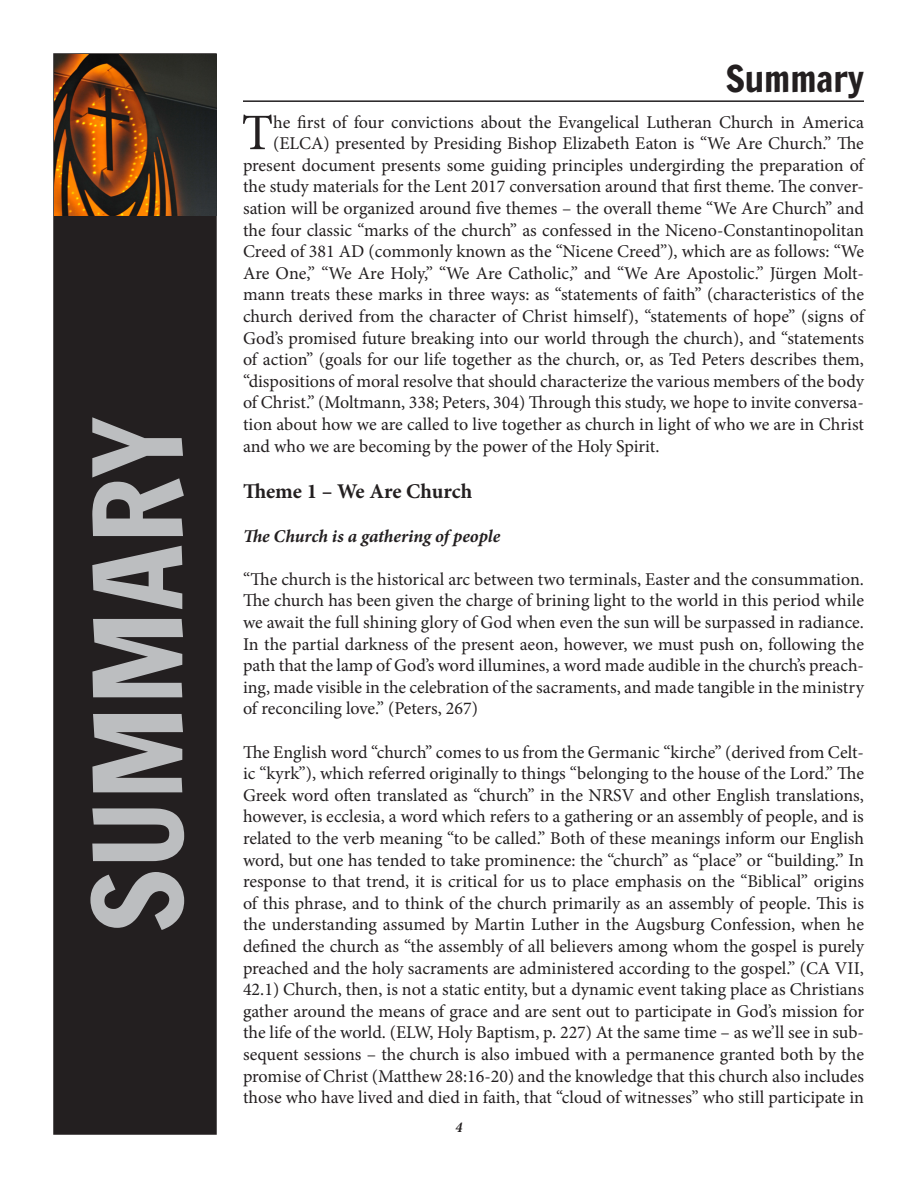
<style>
.page{position:relative;width:918px;height:1188px;background:#fff}
.page>*{position:absolute;margin:0;border:0;box-sizing:border-box;transform-origin:0 0}
.Left_Subhead{font:120px "Francois One";color:#bcbec0}
.Left_Subhead-2{font:51.3px "Minion Pro";color:#231f20}
.Right_Subhead_-_Gray{font:36px "Francois One";color:#231f20}
.Left_Subhead-3{font:700 21px "Minion Pro";letter-spacing:-.005em;color:#231f20}
.Left_Subhead-4{font:18px/21.6px "Minion Pro";letter-spacing:-.005em;color:#231f20;text-align:justify}
.Left_Subhead-5{font:italic 700 18px "Minion Pro";letter-spacing:-.005em;color:#231f20}
.t1{font:italic 700 condensed 15px "Minion Pro";color:#231f20}
</style>
<div class="page">
<hr style="left:243px;top:100px;width:621px;height:2px;background:#231f20">
<img style="left:55px;top:54px;width:162px;height:162px">
<div style="left:54px;top:216px;width:162px;height:918px;background:#231f20"></div>
<p class="Left_Subhead" style="left:52px;top:933px;width:517px;rotate:-90deg">SUMMARY</p>
<p class="Right_Subhead_-_Gray" style="left:726px;top:53px;width:140px">Summary</p>
<p class="Left_Subhead-2" style="left:242px;top:98px;width:33px">T</p>
<p class="Left_Subhead-4" style="left:273px;top:111px;width:592px">he first of four convictions about the Evangelical Lutheran Church in America</p>
<p class="Left_Subhead-4" style="left:273px;top:133px;width:592px">(ELCA) presented by Presiding Bishop Elizabeth Eaton is “We Are Church.” The</p>
<p class="Left_Subhead-4" style="left:243px;top:154px;width:622px">present document presents some guiding principles undergirding the preparation of</p>
<p class="Left_Subhead-4" style="left:243px;top:176px;width:622px">the study materials for the Lent 2017 conversation around that first theme. The conver-</p>
<p class="Left_Subhead-4" style="left:243px;top:198px;width:623px">sation will be organized around five themes – the overall theme “We Are Church” and</p>
<p class="Left_Subhead-4" style="left:243px;top:219px;width:622px">the four classic “marks of the church” as confessed in the Niceno-Constantinopolitan</p>
<p class="Left_Subhead-4" style="left:243px;top:241px;width:623px">Creed of 381 AD (commonly known as the “Nicene Creed”), which are as follows: “We</p>
<p class="Left_Subhead-4" style="left:243px;top:262px;width:622px">Are One,” “We Are Holy,” “We Are Catholic,” and “We Are Apostolic.” Jürgen Molt-</p>
<p class="Left_Subhead-4" style="left:243px;top:284px;width:623px">mann treats these marks in three ways: as “statements of faith” (characteristics of the</p>
<p class="Left_Subhead-4" style="left:243px;top:306px;width:622px">church derived from the character of Christ himself), “statements of hope” (signs of</p>
<p class="Left_Subhead-4" style="left:243px;top:327px;width:622px">God’s promised future breaking into our world through the church), and “statements</p>
<p class="Left_Subhead-4" style="left:243px;top:349px;width:623px">of action” (goals for our life together as the church, or, as Ted Peters describes them,</p>
<p class="Left_Subhead-4" style="left:243px;top:370px;width:623px">“dispositions of moral resolve that should characterize the various members of the body</p>
<p class="Left_Subhead-4" style="left:243px;top:392px;width:622px">of Christ.” (Moltmann, 338; Peters, 304) Through this study, we hope to invite conversa-</p>
<p class="Left_Subhead-4" style="left:243px;top:414px;width:623px">tion about how we are called to live together as church in light of who we are in Christ</p>
<p class="Left_Subhead-4" style="left:243px;top:435px;width:418px">and who we are becoming by the power of the Holy Spirit.</p>
<p class="Left_Subhead-3" style="left:243px;top:477px;width:231px">Theme 1 – We Are Church</p>
<p class="Left_Subhead-5" style="left:243px;top:523px;width:259px">The Church is a gathering of people</p>
<p class="Left_Subhead-4" style="left:243px;top:568px;width:623px">“The church is the historical arc between two terminals, Easter and the consummation.<br>The church has been given the charge of brining light to the world in this period while we await the full shining glory of God when even the sun will be surpassed in radiance.<br>In the partial darkness of the present aeon, however, we must push on, following the path that the lamp of God’s word illumines, a word made audible in the church’s preach&shy;ing, made visible in the celebration of the sacraments, and made tangible in the ministry of reconciling love.” (Peters, 267)</p>
<p class="Left_Subhead-4" style="left:243px;top:741px;width:623px">The English word “church” comes to us from the Germanic “kirche” (derived from Celt&shy;ic “kyrk”), which referred originally to things “belonging to the house of the Lord.” The Greek word often translated as “church” in the NRSV and other English translations, however, is ecclesia, a word which refers to a gathering or an assembly of people, and is related to the verb meaning “to be called.” Both of these meanings inform our English word, but one has tended to take prominence: the “church” as “place” or “building.” In response to that trend, it is critical for us to place emphasis on the “Biblical” origins of this phrase, and to think of the church primarily as an assembly of people. This is the understanding assumed by Martin Luther in the Augsburg Confession, when he defined the church as “the assembly of all believers among whom the gospel is purely preached and the holy sacraments are administered according to the gospel.” (CA VII, 42.1) Church, then, is not a static entity, but a dynamic event taking place as Christians gather around the means of grace and are sent out to participate in God’s mission for the life of the world. (ELW, Holy Baptism, p. 227) At the same time – as we’ll see in sub&shy;sequent sessions – the church is also imbued with a permanence granted both by the promise of Christ (Matthew 28:16-20) and the knowledge that this church also includes those who have lived and died in faith, that “cloud of witnesses” who still participate in</p>
<p class="t1" style="left:456px;top:1117px;width:8px">4</p>
</div>
